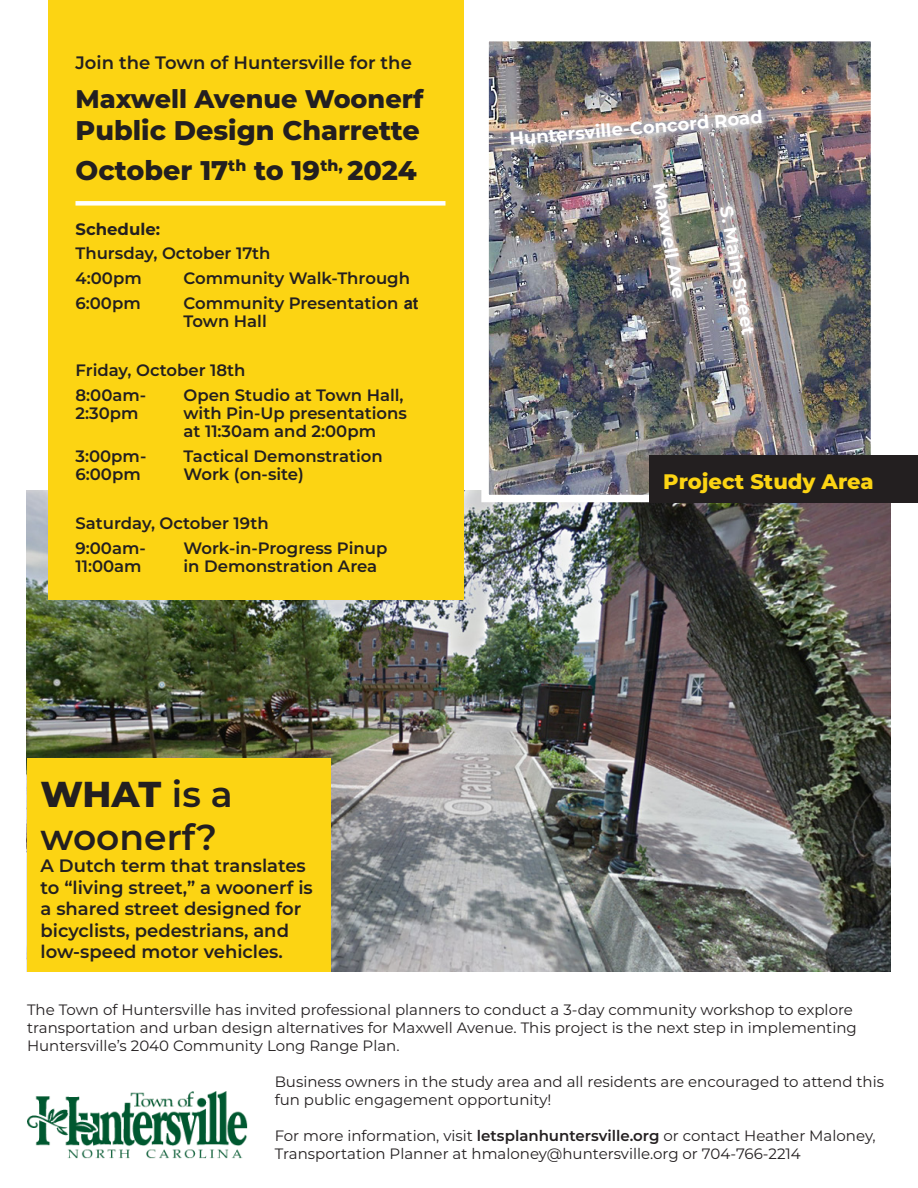
<style>
.page{position:relative;width:918px;height:1188px;background:#fff}
.page>*{position:absolute;margin:0;border:0;box-sizing:border-box;transform-origin:0 0}
.t1{font:600 36px/43.2px "Montserrat";color:#231f20}
.t2{font:800 27px "Montserrat";color:#231f20}
.t3{font:800 25.5px "Montserrat";color:#231f20}
.t4{font:800 21px "Montserrat";color:#fcd413}
.t5{font:600 18px/21.6px "Montserrat";color:#231f20}
.t6{font:700 18px "Montserrat";color:#fff}
.t7{font:600 16.5px/18px "Montserrat";color:#231f20}
.t8{font:700 16.5px "Montserrat";color:#231f20}
.t9{font:15px/18px "Montserrat";color:#231f20}
.s1{font-family:"Arial";font-weight:700}
.s2{font-weight:800}
.s3{font-weight:600}
</style>
<div class="page">
<img style="left:27px;top:491px;width:864px;height:481px">
<img style="left:27px;top:1091px;width:221px;height:68px">
<div style="left:27px;top:759px;width:303px;height:213px;background:#fcd413"></div>
<div style="left:48px;top:0;width:416px;height:599px;background:#fcd413"></div>
<img style="left:490px;top:43px;width:379px;height:450px">
<div style="left:481px;top:34px;width:397px;height:468px;border:8px solid #fff"></div>
<img style="left:647px;top:177px;width:44px;height:130px">
<img style="left:714px;top:200px;width:49px;height:144px">
<img style="left:505px;top:104px;width:266px;height:51px">
<div style="left:650px;top:455px;width:268px;height:47px;background:#231f20"></div>
<div style="left:75px;top:201px;width:370px;height:5px;background:#fff"></div>
<p class="t5" style="left:75px;top:51px;width:338px">Join the Town of Huntersville for the</p>
<p class="t3" style="left:75px;top:80px;width:350px">Maxwell Avenue Woonerf</p>
<p class="t2" style="left:75px;top:111px;width:346px">Public Design Charrette</p>
<p class="t2" style="left:75px;top:150px;width:343px">October 17<sup>th</sup> to 19<sup>th,</sup> 2024</p>
<p class="t8" style="left:75px;top:217px;width:86px">Schedule:</p>
<p class="t7" style="left:75px;top:244px;width:197px">Thursday, October 17th</p>
<p class="t7" style="left:75px;top:268px;width:68px">4:00pm</p>
<p class="t7" style="left:183px;top:268px;width:228px">Community Walk-Through</p>
<p class="t7" style="left:75px;top:293px;width:67px">6:00pm</p>
<p class="t7" style="left:183px;top:293px;width:236px">Community Presentation <span class="s1">at<br></span>Town Hall</p>
<p class="t7" style="left:75px;top:361px;width:172px">Friday, October 18th</p>
<p class="t7" style="left:75px;top:385px;width:72px">8:00am-</p>
<p class="t7" style="left:183px;top:385px;width:222px">Open Studio at Town Hall,</p>
<p class="t7" style="left:75px;top:403px;width:65px">2:30pm</p>
<p class="t7" style="left:183px;top:403px;width:225px">with Pin-Up presentations at 11:30am and 2:00pm</p>
<p class="t7" style="left:75px;top:446px;width:72px">3:00pm-</p>
<p class="t7" style="left:183px;top:446px;width:201px">Tactical Demonstration</p>
<p class="t7" style="left:75px;top:464px;width:67px">6:00pm</p>
<p class="t7" style="left:183px;top:464px;width:122px">Work (on-site)</p>
<p class="t7" style="left:75px;top:514px;width:195px">Saturday, October 19th</p>
<p class="t7" style="left:75px;top:538px;width:72px">9:00am-</p>
<p class="t7" style="left:183px;top:538px;width:205px">Work-in-Progress Pinup</p>
<p class="t7" style="left:75px;top:556px;width:68px">11:00am</p>
<p class="t7" style="left:183px;top:556px;width:195px">in Demonstration Area</p>
<p class="t1" style="left:40px;top:771px;width:194px"><span class="s2">WHAT</span> is a woonerf?</p>
<p class="t5" style="left:40px;top:854px;width:274px">A Dutch term that translates to “living street,” a woonerf is a shared street designed for bicyclists, pedestrians, and low-speed motor vehicles.</p>
<p class="t6" style="left:508px;top:126px;width:256px;rotate:-5deg">Huntersville-Concord Road</p>
<p class="t6" style="left:672px;top:180px;width:119px;rotate:80deg">Maxwell Ave</p>
<p class="t6" style="left:739px;top:204px;width:132px;rotate:80deg">S. Main Street</p>
<p class="t4" style="left:663px;top:466px;width:212px">Project Study Area</p>
<p class="t9" style="left:27px;top:1000px;width:831px">The Town of Huntersville has invited professional planners to conduct a 3-day community workshop to explore transportation and urban design alternatives for Maxwell Avenue. This project is the next step in implementing<br>Huntersville’s 2040 Community Long Range Plan.</p>
<p class="t9" style="left:275px;top:1072px;width:611px">Business owners in the study area and all residents are encouraged to attend this fun public engagement opportunity!</p>
<p class="t9" style="left:275px;top:1126px;width:603px">For more information, visit <span class="s3">letsplanhuntersville.org</span> or contact Heather Maloney,<br>Transportation Planner at hmaloney@huntersville.org or 704-766-2214</p>
</div>
